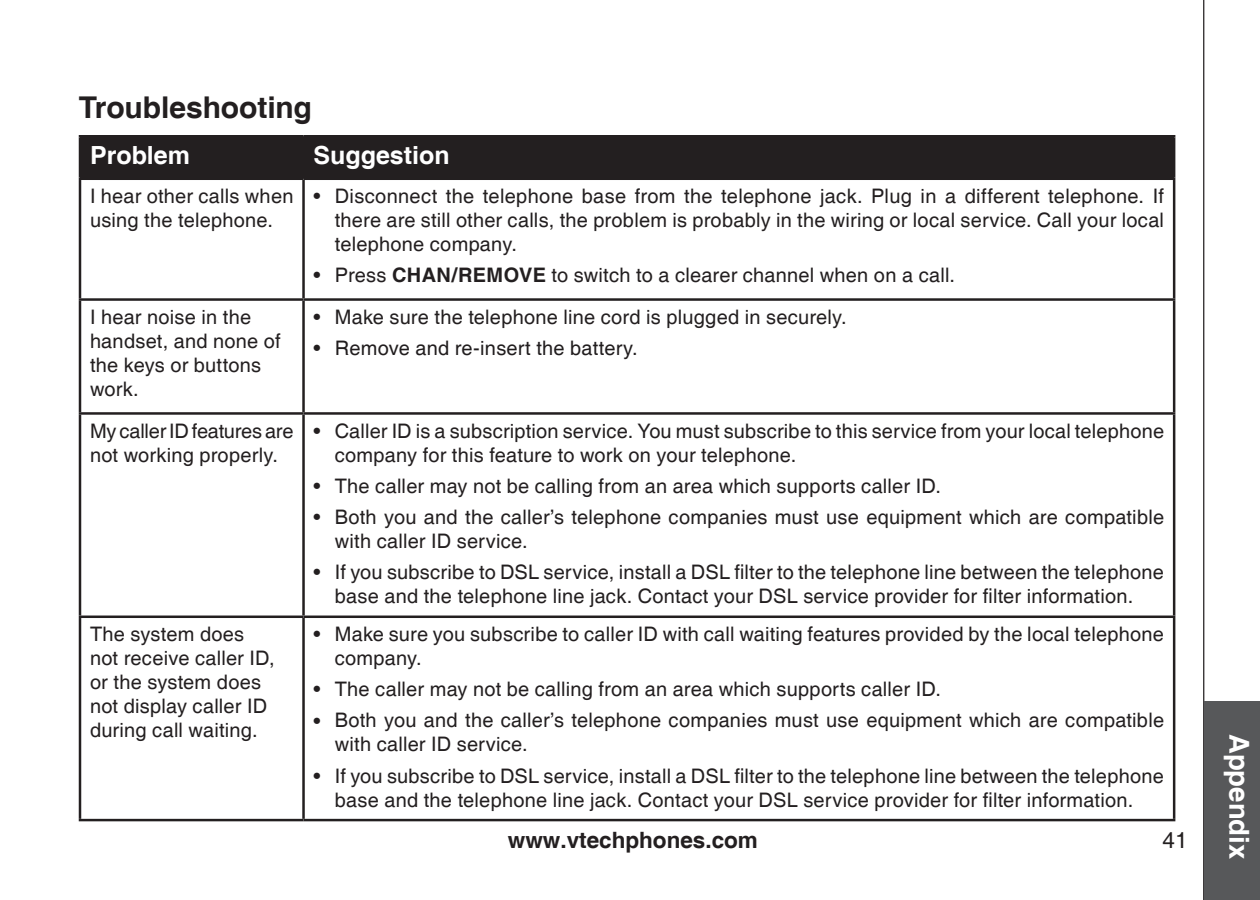
<style>
.page{position:relative;width:1260px;height:900px;background:#fff}
.page>*{position:absolute;margin:0;border:0;box-sizing:border-box;transform-origin:0 0}
.t1{font:700 30px "Helvetica";letter-spacing:-.005em;color:#231f20}
.t2{font:700 27.5px "Helvetica";color:#fff}
.t3{font:700 25px "Helvetica";color:#fff}
.t4{font:700 22.5px "Helvetica";color:#231f20}
.t5{font:22.5px "Helvetica";color:#231f20}
.t6{font:20px/24px "Helvetica";letter-spacing:.01em;color:#231f20}
.t7{font:20px "Helvetica";letter-spacing:.01em;color:#211d1e}
.s1{font-weight:700}
</style>
<div class="page">
<hr style="left:1203px;top:0;width:1px;height:900px;background:#231f20">
<div style="left:1204px;top:701px;width:56px;height:199px;background:#57585a"></div>
<div style="left:81px;top:138px;width:1092px;height:40px;background:#231f20"></div>
<hr style="left:79px;top:135px;width:225px;height:3px;background:#231f20">
<hr style="left:79px;top:138px;width:2px;height:40px;background:#231f20">
<hr style="left:304px;top:135px;width:871px;height:3px;background:#231f20">
<hr style="left:302px;top:138px;width:3px;height:40px;background:#231f20">
<hr style="left:1173px;top:138px;width:2px;height:40px;background:#231f20">
<hr style="left:79px;top:178px;width:225px;height:2px;background:#231f20">
<hr style="left:79px;top:180px;width:2px;height:118px;background:#231f20">
<hr style="left:304px;top:178px;width:871px;height:2px;background:#231f20">
<hr style="left:302px;top:180px;width:3px;height:118px;background:#231f20">
<hr style="left:1173px;top:180px;width:2px;height:118px;background:#231f20">
<hr style="left:79px;top:298px;width:225px;height:3px;background:#231f20">
<hr style="left:79px;top:301px;width:2px;height:111px;background:#231f20">
<hr style="left:304px;top:298px;width:871px;height:3px;background:#231f20">
<hr style="left:302px;top:301px;width:3px;height:111px;background:#231f20">
<hr style="left:1173px;top:301px;width:2px;height:111px;background:#231f20">
<hr style="left:79px;top:412px;width:225px;height:3px;background:#231f20">
<hr style="left:79px;top:415px;width:2px;height:201px;background:#231f20">
<hr style="left:304px;top:412px;width:871px;height:3px;background:#231f20">
<hr style="left:302px;top:415px;width:3px;height:201px;background:#231f20">
<hr style="left:1173px;top:415px;width:2px;height:201px;background:#231f20">
<hr style="left:79px;top:616px;width:225px;height:2px;background:#231f20">
<hr style="left:79px;top:618px;width:2px;height:201px;background:#231f20">
<hr style="left:304px;top:616px;width:871px;height:2px;background:#231f20">
<hr style="left:302px;top:618px;width:3px;height:201px;background:#231f20">
<hr style="left:1173px;top:618px;width:2px;height:201px;background:#231f20">
<hr style="left:79px;top:819px;width:225px;height:2px;background:#231f20">
<hr style="left:304px;top:819px;width:871px;height:2px;background:#231f20">
<h1 class="t1" style="left:79px;top:89px;width:235px">Troubleshooting</h1>
<p class="t3" style="left:90px;top:140px;width:102px">Problem</p>
<p class="t3" style="left:314px;top:140px;width:138px">Suggestion</p>
<p class="t6" style="left:90px;top:185px;width:205px">I hear other calls when using the telephone.</p>
<p class="t6" style="left:335px;top:185px;width:831px;text-align:justify">Disconnect the telephone base from the telephone jack. Plug in a different telephone. If there are still other calls, the problem is probably in the wiring or local service. Call your local telephone company.</p>
<p class="t6" style="left:335px;top:264px;width:622px">Press <span class="s1">CHAN/REMOVE</span> to switch to a clearer channel when on a call.</p>
<p class="t6" style="left:314px;top:185px;width:8px">•</p>
<p class="t6" style="left:314px;top:264px;width:8px">•</p>
<p class="t6" style="left:90px;top:306px;width:192px">I hear noise in the handset, and none of the keys or buttons work.</p>
<p class="t6" style="left:335px;top:306px;width:514px">Make sure the telephone line cord is plugged in securely.</p>
<p class="t6" style="left:314px;top:306px;width:8px">•</p>
<p class="t7" style="left:314px;top:337px;width:8px">•</p>
<p class="t7" style="left:335px;top:337px;width:305px">Remove and re-insert the battery.</p>
<p class="t6" style="left:90px;top:420px;width:205px">My caller ID features are not working properly.</p>
<p class="t6" style="left:335px;top:420px;width:831px">Caller ID is a subscription service. You must subscribe to this service from your local telephone company for this feature to work on your telephone.</p>
<p class="t6" style="left:335px;top:471px;width:831px;line-height:31px">The caller may not be calling from an area which supports caller ID.<br>Both you and the caller’s telephone companies must use equipment which are compatible</p>
<p class="t6" style="left:335px;top:526px;width:831px;line-height:31px">with caller ID service.<br>If you subscribe to DSL service, install a DSL filter to the telephone line between the telephone</p>
<p class="t6" style="left:335px;top:585px;width:800px">base and the telephone line jack. Contact your DSL service provider for filter information.</p>
<p class="t6" style="left:314px;top:420px;width:8px">•</p>
<p class="t6" style="left:314px;top:471px;width:8px;line-height:31px">• •</p>
<p class="t6" style="left:314px;top:561px;width:8px">•</p>
<p class="t6" style="left:90px;top:623px;width:186px">The system does not receive caller ID, or the system does not display caller ID during call waiting.</p>
<p class="t6" style="left:335px;top:623px;width:831px">Make sure you subscribe to caller ID with call waiting features provided by the local telephone company.</p>
<p class="t6" style="left:314px;top:623px;width:8px">•</p>
<p class="t6" style="left:335px;top:675px;width:831px;line-height:31px">The caller may not be calling from an area which supports caller ID.<br>Both you and the caller’s telephone companies must use equipment which are compatible</p>
<p class="t6" style="left:335px;top:730px;width:831px;line-height:31px">with caller ID service.<br>If you subscribe to DSL service, install a DSL filter to the telephone line between the telephone</p>
<p class="t6" style="left:335px;top:788px;width:800px">base and the telephone line jack. Contact your DSL service provider for filter information.</p>
<p class="t6" style="left:314px;top:675px;width:8px;line-height:31px">• •</p>
<p class="t6" style="left:314px;top:764px;width:8px">•</p>
<p class="t4" style="left:508px;top:827px;width:252px">www.vtechphones.com</p>
<p class="t5" style="left:1162px;top:827px;width:27px">41</p>
<h2 class="t2" style="left:1256px;top:734px;width:127px;rotate:90deg">Appendix</h2>
</div>
